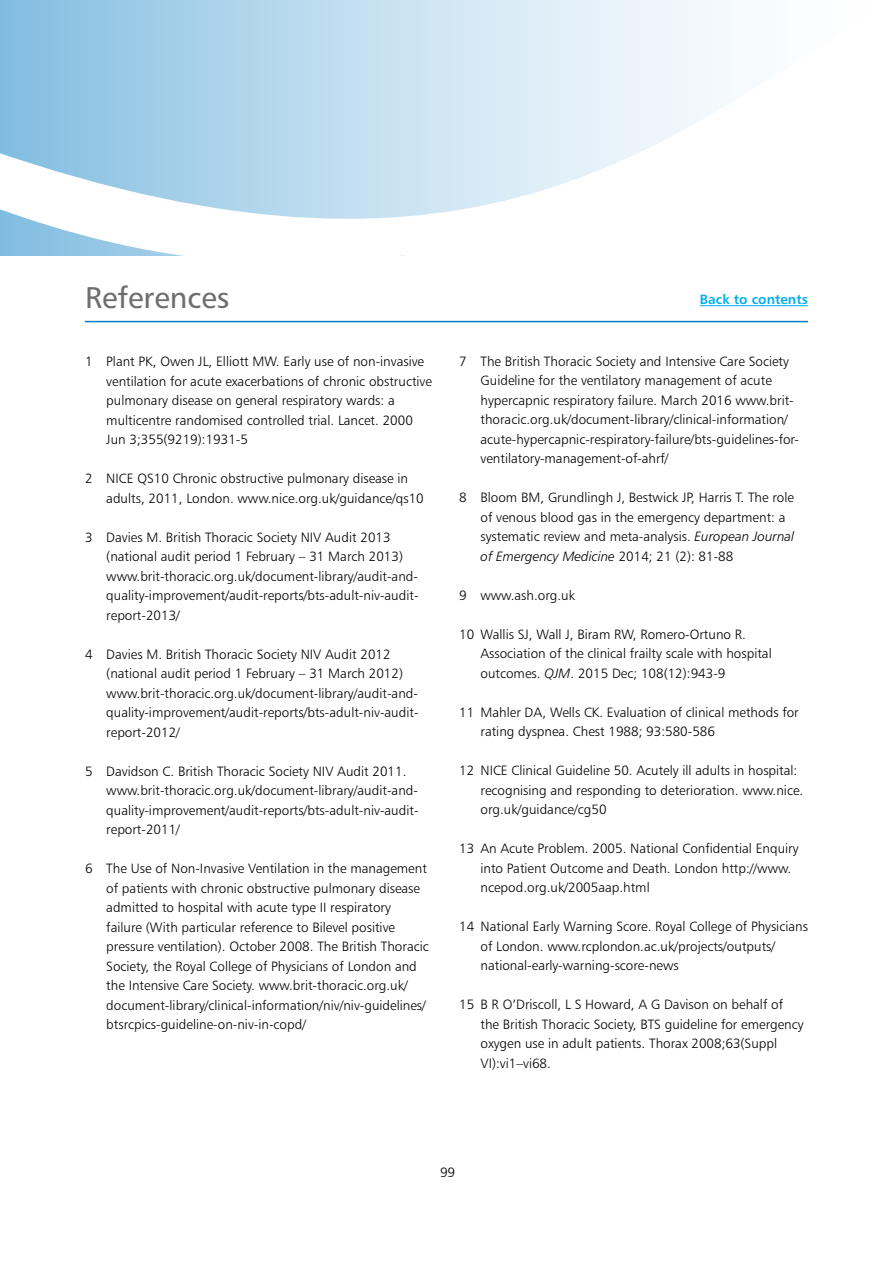
<style>
.page{position:relative;width:893px;height:1263px;background:#fff}
.page>*{position:absolute;margin:0;border:0;box-sizing:border-box;transform-origin:0 0}
.t1{font:30px "Humanist 777 BT Roman B";color:#6d6e71}
.t2{font:13.5px/19.5px "Humanist 777 BT Light B";color:#000}
.t3{font:13.5px "Humanist 777 BT Light Italic B";color:#000}
.t4{font:13.5px "Humanist 777 BT Bold B";color:#00aeef}
.s1{font-family:"Humanist 777 BT Light Italic B"}
.s2{font-family:"Humanist 777 BT Light B"}
</style>
<div class="page">
<svg style="left:0;top:1px;width:370px;height:255px"></svg>
<hr style="left:85px;top:321px;width:723px;height:1px;background:#0079c1">
<svg style="left:370px;top:0;width:359px;height:256px"></svg>
<hr style="left:700px;top:305px;width:108px;height:1px;background:#00aeef">
<h1 class="t1" style="left:85px;top:278px;width:146px">References</h1>
<p class="t2" style="left:106px;top:351px;width:327px;text-indent:-21px">1 Plant PK, Owen JL, Elliott MW. Early use of non-invasive ventilation for acute exacerbations of chronic obstructive pulmonary disease on general respiratory wards: a multicentre randomised controlled trial. Lancet. 2000<br>Jun 3;355(9219):1931-5</p>
<p class="t2" style="left:106px;top:468px;width:319px;text-indent:-21px">2 NICE QS10 Chronic obstructive pulmonary disease in adults, 2011, London. www.nice.org.uk/guidance/qs10</p>
<p class="t2" style="left:106px;top:527px;width:314px;text-indent:-21px">3 Davies M. British Thoracic Society NIV Audit 2013 (national audit period 1 February – 31 March 2013) www.brit-thoracic.org.uk/document-library/audit-and&shy;quality-improvement/audit-reports/bts-adult-niv-audit&shy;report-2013/</p>
<p class="t2" style="left:106px;top:644px;width:314px;text-indent:-21px">4 Davies M. British Thoracic Society NIV Audit 2012 (national audit period 1 February – 31 March 2012) www.brit-thoracic.org.uk/document-library/audit-and&shy;quality-improvement/audit-reports/bts-adult-niv-audit&shy;report-2012/</p>
<p class="t2" style="left:106px;top:761px;width:314px;text-indent:-21px">5 Davidson C. British Thoracic Society NIV Audit 2011. www.brit-thoracic.org.uk/document-library/audit-and&shy;quality-improvement/audit-reports/bts-adult-niv-audit&shy;report-2011/</p>
<p class="t2" style="left:106px;top:858px;width:324px;text-indent:-21px">6 The Use of Non-Invasive Ventilation in the management of patients with chronic obstructive pulmonary disease admitted to hospital with acute type II respiratory failure (With particular reference to Bilevel positive pressure ventilation). October 2008. The British Thoracic Society, the Royal College of Physicians of London and the Intensive Care Society. www.brit-thoracic.org.uk/ document-library/clinical-information/niv/niv-guidelines/ btsrcpics-guideline-on-niv-in-copd/</p>
<p class="t4" style="left:700px;top:291px;width:109px">Back to contents</p>
<p class="t2" style="left:480px;top:351px;width:320px;text-indent:-21px">7 The British Thoracic Society and Intensive Care Society Guideline for the ventilatory management of acute hypercapnic respiratory failure. March 2016 www.brit&shy;thoracic.org.uk/document-library/clinical-information/ acute-hypercapnic-respiratory-failure/bts-guidelines-for&shy;ventilatory-management-of-ahrf/</p>
<p class="t2" style="left:480px;top:488px;width:315px;text-indent:-21px">8 Bloom BM, Grundlingh J, Bestwick JP, Harris T. The role of venous blood gas in the emergency department: a systematic review and meta-analysis. <span class="s1">European Journal</span></p>
<p class="t3" style="left:480px;top:548px;width:254px">of Emergency Medicine <span class="s2">2014; 21 (2): 81-88</span></p>
<p class="t2" style="left:459px;top:585px;width:117px">9 www.ash.org.uk</p>
<p class="t2" style="left:480px;top:624px;width:293px;text-indent:-21px">10 Wallis SJ, Wall J, Biram RW, Romero-Ortuno R.<br>Association of the clinical frailty scale with hospital outcomes. <span class="s1">QJM</span>. 2015 Dec; 108(12):943-9</p>
<p class="t2" style="left:480px;top:702px;width:320px;text-indent:-21px">11 Mahler DA, Wells CK. Evaluation of clinical methods for rating dyspnea. Chest 1988; 93:580-586</p>
<p class="t2" style="left:480px;top:761px;width:324px;text-indent:-21px">12 NICE Clinical Guideline 50. Acutely ill adults in hospital: recognising and responding to deterioration. www.nice. org.uk/guidance/cg50</p>
<p class="t2" style="left:480px;top:839px;width:320px;text-indent:-21px">13 An Acute Problem. 2005. National Confidential Enquiry into Patient Outcome and Death. London http://www. ncepod.org.uk/2005aap.html</p>
<p class="t2" style="left:480px;top:917px;width:329px;text-indent:-21px">14 National Early Warning Score. Royal College of Physicians of London. www.rcplondon.ac.uk/projects/outputs/ national-early-warning-score-news</p>
<p class="t2" style="left:480px;top:995px;width:325px;text-indent:-21px">15 B R O’Driscoll, L S Howard, A G Davison on behalf of the British Thoracic Society, BTS guideline for emergency oxygen use in adult patients. Thorax 2008;63(Suppl VI):vi1–vi68.</p>
<p class="t2" style="left:440px;top:1162px;width:17px">99</p>
</div>
